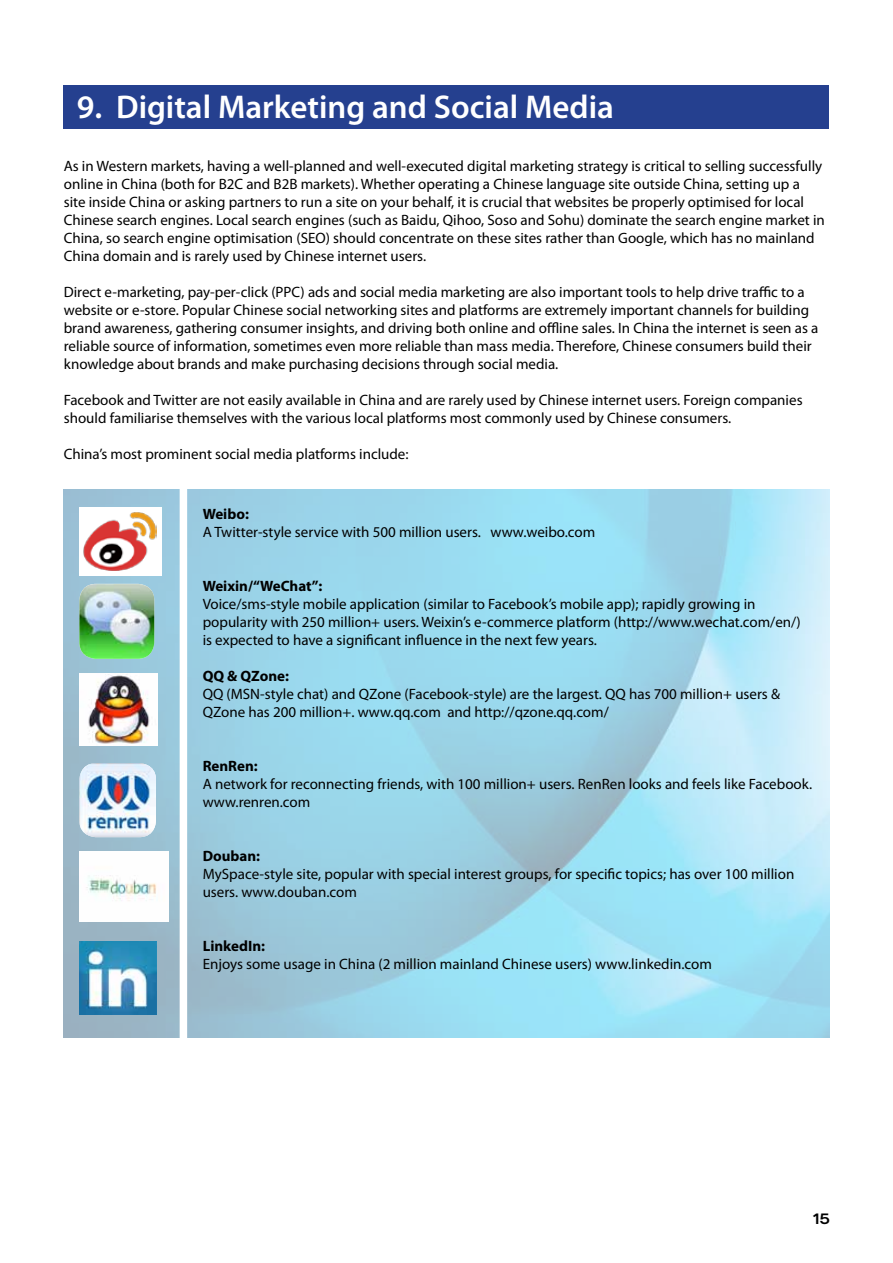
<style>
.page{position:relative;width:893px;height:1263px;background:#fff}
.page>*{position:absolute;margin:0;border:0;box-sizing:border-box;transform-origin:0 0}
.t1{font:600 33px "Myriad Pro";color:#fff}
.t2{font:15px/18px "Myriad Pro";color:#000}
.t3{font:700 15px "Myriad Pro";color:#000}
.t4{font:700 15px "Substance";color:#000}
</style>
<div class="page">
<div style="left:64px;top:85px;width:765px;height:44px;background:#25408f"></div>
<img style="left:64px;top:489px;width:765px;height:548px">
<div style="left:180px;top:460px;width:7px;height:619px;background:#fff"></div>
<div style="left:79px;top:507px;width:83px;height:68px;background:#fff"></div>
<img style="left:83px;top:512px;width:74px;height:59px">
<img style="left:79px;top:584px;width:75px;height:75px">
<img style="left:79px;top:674px;width:79px;height:72px">
<img style="left:79px;top:763px;width:77px;height:74px">
<img style="left:79px;top:851px;width:89px;height:70px">
<img style="left:79px;top:941px;width:77px;height:73px">
<h1 class="t1" style="left:77px;top:86px;width:539px">9. Digital Marketing and Social Media</h1>
<p class="t2" style="left:64px;top:157px;width:762px">As in Western markets, having a well-planned and well-executed digital marketing strategy is critical to selling successfully online in China (both for B2C and B2B markets). Whether operating a Chinese language site outside China, setting up a site inside China or asking partners to run a site on your behalf, it is crucial that websites be properly optimised for local Chinese search engines. Local search engines (such as Baidu, Qihoo, Soso and Sohu) dominate the search engine market in China, so search engine optimisation (SEO) should concentrate on these sites rather than Google, which has no mainland China domain and is rarely used by Chinese internet users.</p>
<p class="t2" style="left:64px;top:283px;width:756px">Direct e-marketing, pay-per-click (PPC) ads and social media marketing are also important tools to help drive traffic to a website or e-store. Popular Chinese social networking sites and platforms are extremely important channels for building brand awareness, gathering consumer insights, and driving both online and offline sales. In China the internet is seen as a reliable source of information, sometimes even more reliable than mass media. Therefore, Chinese consumers build their knowledge about brands and make purchasing decisions through social media.</p>
<p class="t2" style="left:64px;top:391px;width:740px">Facebook and Twitter are not easily available in China and are rarely used by Chinese internet users. Foreign companies should familiarise themselves with the various local platforms most commonly used by Chinese consumers.</p>
<p class="t2" style="left:64px;top:445px;width:346px">China’s most prominent social media platforms include:</p>
<p class="t3" style="left:203px;top:505px;width:48px">Weibo:</p>
<p class="t2" style="left:203px;top:523px;width:394px">A Twitter-style service with 500 million users. www.weibo.com</p>
<p class="t3" style="left:203px;top:577px;width:121px">Weixin/“WeChat”:</p>
<p class="t2" style="left:203px;top:595px;width:599px">Voice/sms-style mobile application (similar to Facebook’s mobile app); rapidly growing in popularity with 250 million+ users. Weixin’s e-commerce platform (http://www.wechat.com/en/) is expected to have a significant influence in the next few years.</p>
<p class="t3" style="left:203px;top:667px;width:88px">QQ &amp; QZone:</p>
<p class="t2" style="left:203px;top:685px;width:579px">QQ (MSN-style chat) and QZone (Facebook-style) are the largest. QQ has 700 million+ users &amp;<br>QZone has 200 million+. www.qq.com and http://qzone.qq.com/</p>
<p class="t3" style="left:203px;top:757px;width:57px">RenRen:</p>
<p class="t2" style="left:203px;top:775px;width:611px">A network for reconnecting friends, with 100 million+ users. RenRen looks and feels like Facebook. www.renren.com</p>
<p class="t3" style="left:203px;top:847px;width:59px">Douban:</p>
<p class="t2" style="left:203px;top:865px;width:593px">MySpace-style site, popular with special interest groups, for specific topics; has over 100 million users. www.douban.com</p>
<p class="t3" style="left:203px;top:937px;width:64px">LinkedIn:</p>
<p class="t2" style="left:203px;top:955px;width:511px">Enjoys some usage in China (2 million mainland Chinese users) www.linkedin.com</p>
<p class="t4" style="left:813px;top:1210px;width:18px">15</p>
</div>
